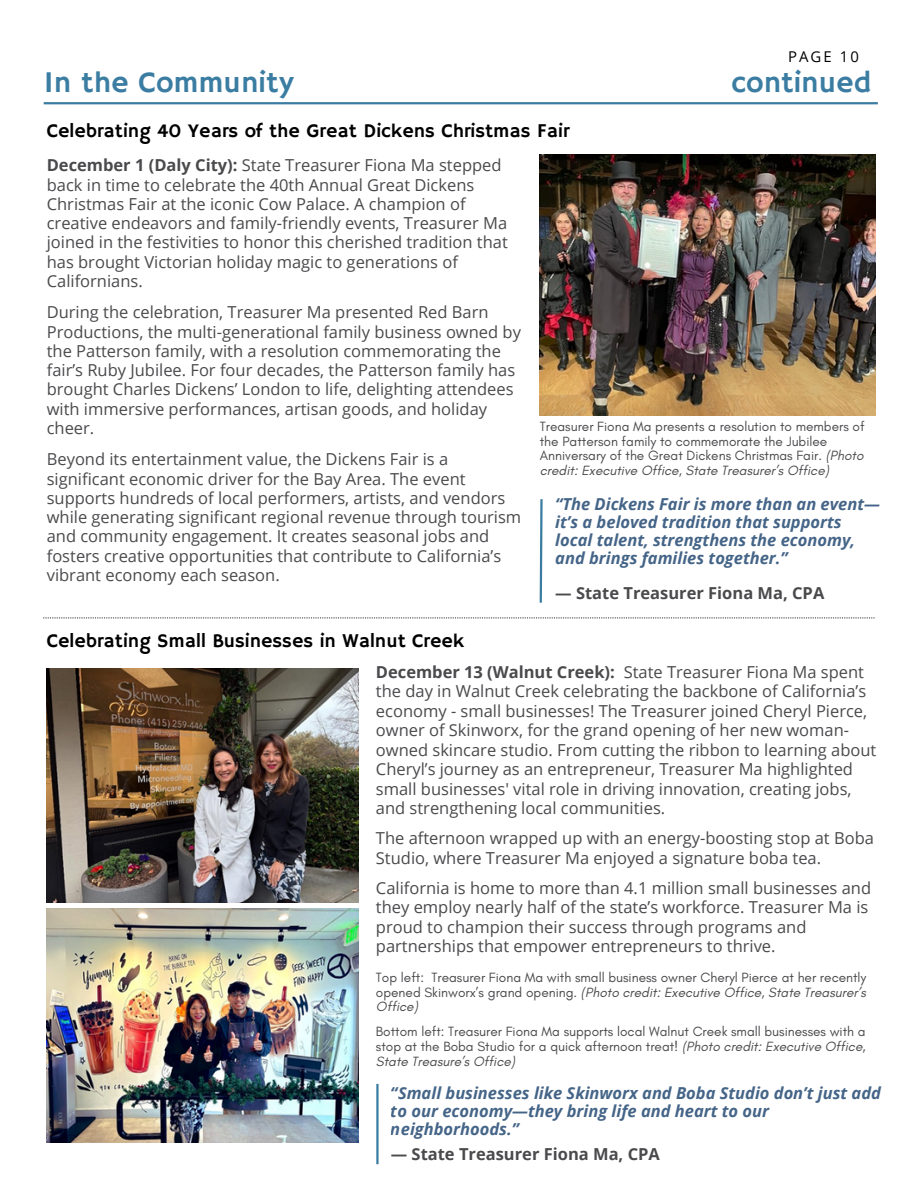
<style>
.page{position:relative;width:918px;height:1188px;background:#fff}
.page>*{position:absolute;margin:0;border:0;box-sizing:border-box;transform-origin:0 0}
.t1{font:30px "Hammersmith One";color:#3b7da2}
.t2{font:19.5px "Hammersmith One";color:#000}
.t3{font:16.5px/19.2px "Open Sans";color:#4a4a4d}
.t4{font:italic 700 16.5px/18px "Open Sans";color:#163e6a}
.t5{font:700 16.5px "Open Sans";color:#4a4a4d}
.t6{font:14.85px "Open Sans";letter-spacing:.14em;color:#000}
.t7{font:13.65px/14.7px "Glacial Indifference";color:#4a4a4d;text-align:justify}
.s1{font-weight:700}
.s2{font-style:italic}
</style>
<div class="page">
<hr style="left:44px;top:102px;width:834px;height:2px;background:#3b7da2">
<svg style="left:43px;top:617px;width:832px;height:1px"></svg>
<img style="left:540px;top:154px;width:335px;height:261px">
<svg style="left:539px;top:499px;width:4px;height:104px"></svg>
<img style="left:47px;top:669px;width:311px;height:234px">
<img style="left:47px;top:908px;width:311px;height:234px">
<hr style="left:376px;top:1084px;width:3px;height:80px;background:#3b7da2">
<h3 class="t6" style="left:788px;top:46px;width:72px">PAGE 10</h3>
<h1 class="t1" style="left:44px;top:65px;width:251px">In the Community</h1>
<h1 class="t1" style="left:731px;top:65px;width:142px">continued</h1>
<p class="t2" style="left:47px;top:120px;width:524px">Celebrating 40 Years of the Great Dickens Christmas Fair</p>
<h5 class="t3" style="left:47px;top:155px;width:463px"><span class="s1">December 1 (Daly City):</span> State Treasurer Fiona Ma stepped back in time to celebrate the 40th Annual Great Dickens Christmas Fair at the iconic Cow Palace. A champion of creative endeavors and family-friendly events, Treasurer Ma joined in the festivities to honor this cherished tradition that has brought Victorian holiday magic to generations of Californians.</h5>
<h5 class="t3" style="left:47px;top:302px;width:476px">During the celebration, Treasurer Ma presented Red Barn Productions, the multi-generational family business owned by the Patterson family, with a resolution commemorating the fair’s Ruby Jubilee. For four decades, the Patterson family has brought Charles Dickens’ London to life, delighting attendees with immersive performances, artisan goods, and holiday cheer.</h5>
<h5 class="t3" style="left:47px;top:449px;width:476px">Beyond its entertainment value, the Dickens Fair is a significant economic driver for the Bay Area. The event supports hundreds of local performers, artists, and vendors while generating significant regional revenue through tourism and community engagement. It creates seasonal jobs and fosters creative opportunities that contribute to California’s vibrant economy each season.</h5>
<h2 class="t2" style="left:47px;top:629px;width:419px">Celebrating Small Businesses in Walnut Creek</h2>
<p class="t7" style="left:540px;top:419px;width:326px;text-align:left">Treasurer Fiona Ma presents a resolution to members of the Patterson family to commemorate the Jubilee Anniversary of the Great Dickens Christmas Fair. <span class="s2">(Photo credit: Executive Office, State Treasurer’s Office)</span></p>
<p class="t4" style="left:555px;top:495px;width:326px">“The Dickens Fair is more than an event— it’s a beloved tradition that supports local talent, strengthens the economy, and brings families together.”</p>
<p class="t5" style="left:555px;top:581px;width:271px">— State Treasurer Fiona Ma, CPA</p>
<p class="t3" style="left:376px;top:661px;width:502px"><span class="s1">December 13 (Walnut Creek):</span> State Treasurer Fiona Ma spent the day in Walnut Creek celebrating the backbone of California’s economy - small businesses! The Treasurer joined Cheryl Pierce, owner of Skinworx, for the grand opening of her new woman&shy;owned skincare studio. From cutting the ribbon to learning about Cheryl’s journey as an entrepreneur, Treasurer Ma highlighted small businesses' vital role in driving innovation, creating jobs, and strengthening local communities.</p>
<p class="t3" style="left:376px;top:828px;width:500px">The afternoon wrapped up with an energy-boosting stop at Boba<br>Studio, where Treasurer Ma enjoyed a signature boba tea.</p>
<h4 class="t3" style="left:376px;top:877px;width:497px">California is home to more than 4.1 million small businesses and they employ nearly half of the state’s workforce. Treasurer Ma is proud to champion their success through programs and partnerships that empower entrepreneurs to thrive.</h4>
<p class="t7" style="left:376px;top:970px;width:492px">Top left: Treasurer Fiona Ma with small business owner Cheryl Pierce at her recently opened Skinworx’s grand opening. <span class="s2">(Photo credit: Executive Office, State Treasurer’s Office)</span></p>
<h2 class="t7" style="left:376px;top:1024px;width:491px">Bottom left: Treasurer Fiona Ma supports local Walnut Creek small businesses with a stop at the Boba Studio for a quick afternoon treat! <span class="s2">(Photo credit: Executive Office, State Treasure’s Office)</span></h2>
<p class="t4" style="left:391px;top:1084px;width:492px">“Small businesses like Skinworx and Boba Studio don’t just add to our economy—they bring life and heart to our neighborhoods.”</p>
<p class="t5" style="left:391px;top:1142px;width:271px">— State Treasurer Fiona Ma, CPA</p>
</div>
